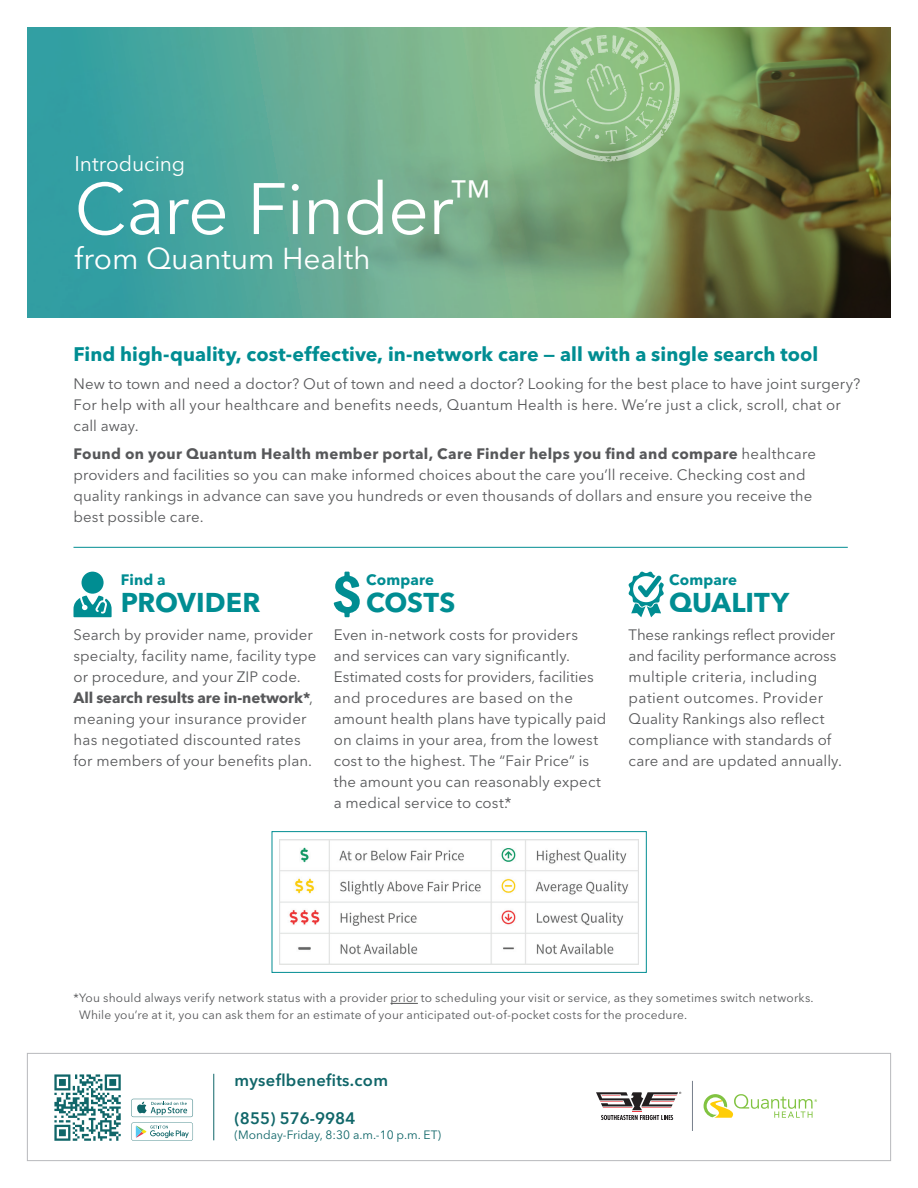
<style>
.page{position:relative;width:918px;height:1188px;background:#fff}
.page>*{position:absolute;margin:0;border:0;box-sizing:border-box;transform-origin:0 0}
.t1{font:72px "Avenir Next LT Pro";letter-spacing:-.02em;color:#fff}
.t2{font:30px "Avenir Next LT Pro";letter-spacing:-.005em;color:#fff}
.t3{font:700 27px "Avenir Next LT Pro";color:#008d92}
.t4{font:21px "Avenir Next LT Pro";letter-spacing:-.005em;color:#fff}
.t5{font:700 19.5px "Avenir Next LT Pro";letter-spacing:.005em;color:#008d92}
.t6{font:600 16.5px "Avenir Next LT Pro";letter-spacing:.02em;color:#106669}
.t7{font:600 16.5px "Avenir Next LT Pro";color:#106669}
.t8{font:15px/21px "Avenir Next LT Pro";letter-spacing:.005em;color:#57585a}
.t9{font:700 15px "Avenir Next LT Pro";letter-spacing:.01em;color:#008d92}
.t10{font:12px/16.5px "Avenir Next LT Pro";letter-spacing:.015em;color:#57585a}
.t11{font:12px "Avenir Next LT Pro";color:#106669}
.s1{font-weight:700}
</style>
<div class="page">
<svg style="left:27px;top:27px;width:864px;height:291px;background:#609679"></svg>
<hr style="left:74px;top:547px;width:774px;height:1px;background:#008d92">
<img style="left:280px;top:840px;width:358px;height:125px">
<div style="left:272px;top:831px;width:375px;height:142px;border:1px solid #008d92"></div>
<svg style="left:534px;top:27px;width:147px;height:136px;background:#96c38d"></svg>
<svg style="left:334px;top:572px;width:26px;height:45px"></svg>
<div style="left:82px;top:572px;width:22px;height:22px;background:#008d92;border-radius:50%"></div>
<svg style="left:74px;top:596px;width:38px;height:21px"></svg>
<svg style="left:628px;top:571px;width:36px;height:46px"></svg>
<svg style="left:390px;top:1003px;width:28px;height:1px"></svg>
<div style="left:27px;top:1053px;width:864px;height:108px;border:1px solid #b8b9bc"></div>
<svg style="left:54px;top:1074px;width:67px;height:67px"></svg>
<hr style="left:213px;top:1074px;width:1px;height:66px;background:#106669">
<hr style="left:692px;top:1081px;width:1px;height:50px;background:#77808c">
<svg style="left:703px;top:1094px;width:114px;height:24px"></svg>
<svg style="left:596px;top:1092px;width:85px;height:28px"></svg>
<svg style="left:131px;top:1099px;width:62px;height:42px"></svg>
<h3 class="t4" style="left:75px;top:151px;width:112px">Introducing</h3>
<h1 class="t1" style="left:75px;top:166px;width:418px">Care Finder<sup>™</sup></h1>
<h2 class="t2" style="left:75px;top:240px;width:298px">from Quantum Health</h2>
<h3 class="t5" style="left:74px;top:342px;width:746px">Find high-quality, cost-effective, in-network care — all with a single search tool</h3>
<p class="t8" style="left:74px;top:373px;width:788px">New to town and need a doctor? Out of town and need a doctor? Looking for the best place to have joint surgery?<br>For help with all your healthcare and benefits needs, Quantum Health is here. We’re just a click, scroll, chat or call away.</p>
<p class="t8" style="left:74px;top:443px;width:744px"><span class="s1">Found on your Quantum Health member portal, Care Finder helps you find and compare</span> healthcare providers and facilities so you can make informed choices about the care you’ll receive. Checking cost and quality rankings in advance can save you hundreds or even thousands of dollars and ensure you receive the best possible care.</p>
<p class="t9" style="left:121px;top:571px;width:46px">Find a</p>
<h3 class="t3" style="left:121px;top:586px;width:141px">PROVIDER</h3>
<p class="t8" style="left:74px;top:624px;width:244px">Search by provider name, provider specialty, facility name, facility type or procedure, and your ZIP code.<br><span class="s1">All search results are in-network*</span>, meaning your insurance provider has negotiated discounted rates for members of your benefits plan.</p>
<p class="t9" style="left:366px;top:571px;width:70px">Compare</p>
<h3 class="t3" style="left:366px;top:586px;width:91px">COSTS</h3>
<p class="t8" style="left:334px;top:624px;width:274px">Even in-network costs for providers and services can vary significantly.<br>Estimated costs for providers, facilities and procedures are based on the amount health plans have typically paid on claims in your area, from the lowest cost to the highest. The “Fair Price” is the amount you can reasonably expect a medical service to cost.*</p>
<p class="t9" style="left:669px;top:571px;width:70px">Compare</p>
<h3 class="t3" style="left:669px;top:586px;width:122px">QUALITY</h3>
<p class="t8" style="left:629px;top:624px;width:215px">These rankings reflect provider and facility performance across multiple criteria, including patient outcomes. Provider<br>Quality Rankings also reflect compliance with standards of care and are updated annually.</p>
<p class="t10" style="left:79px;top:990px;width:736px;text-indent:-6px">*You should always verify network status with a provider prior to scheduling your visit or service, as they sometimes switch networks.<br>While you’re at it, you can ask them for an estimate of your anticipated out-of-pocket costs for the procedure.</p>
<p class="t6" style="left:235px;top:1070px;width:155px">myseflbenefits.com</p>
<p class="t7" style="left:235px;top:1108px;width:122px">(855) 576-9984</p>
<p class="t11" style="left:235px;top:1127px;width:208px">(Monday-Friday, 8:30 a.m.-10 p.m. ET)</p>
</div>
